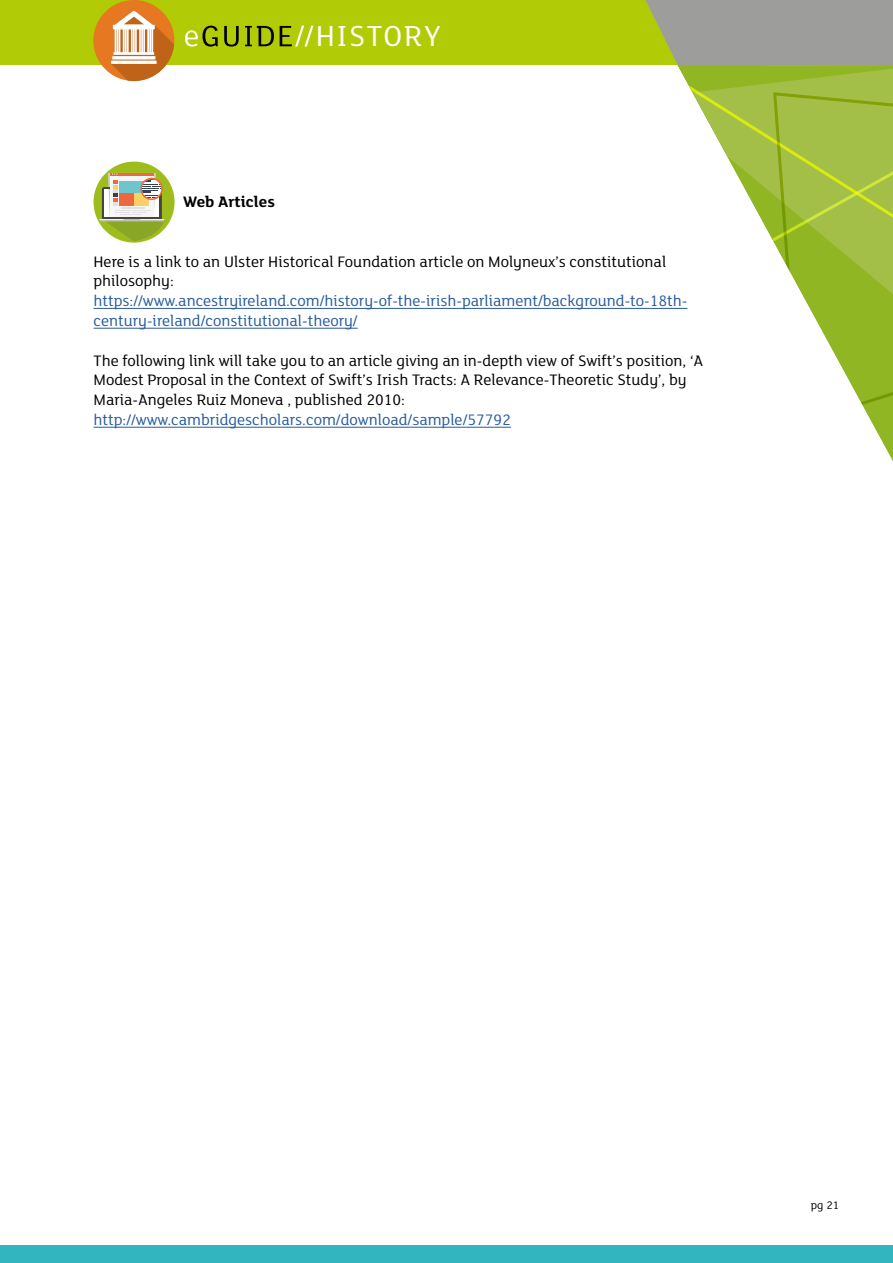
<style>
.page{position:relative;width:893px;height:1263px;background:#fff}
.page>*{position:absolute;margin:0;border:0;box-sizing:border-box;transform-origin:0 0}
.t1{font:31.5px "FS Lola";letter-spacing:.05em;color:#fff}
.t2{font:16.5px/19.8px "FS Lola";color:#000}
.t3{font:16.5px/19.8px "FS Lola";color:#275b9b}
.t4{font:700 16.5px "FS Lola";color:#000}
.t5{font:12px "FS Lola";color:#000}
</style>
<div class="page">
<div style="left:0;top:1246px;width:893px;height:17px;background:#33b5bf"></div>
<div style="left:0;top:0;width:893px;height:65px;background:#b2cb07"></div>
<svg style="left:645px;top:0;width:248px;height:65px;background:#9ea091"></svg>
<svg style="left:678px;top:65px;width:215px;height:391px"></svg>
<svg style="left:771px;top:91px;width:122px;height:336px"></svg>
<svg style="left:185px;top:26px;width:33px;height:21px"></svg>
<svg style="left:224px;top:26px;width:15px;height:21px"></svg>
<svg style="left:245px;top:26px;width:29px;height:20px"></svg>
<svg style="left:280px;top:26px;width:33px;height:21px"></svg>
<div style="left:93px;top:0;width:81px;height:81px;background:#e67822;border-radius:50%"></div>
<svg style="left:111px;top:11px;width:63px;height:71px"></svg>
<svg style="left:112px;top:56px;width:43px;height:4px"></svg>
<hr style="left:111px;top:61px;width:46px;height:3px;background:#fff">
<hr style="left:94px;top:308px;width:593px;height:1px;background:#275b9b">
<hr style="left:94px;top:328px;width:264px;height:1px;background:#275b9b">
<hr style="left:94px;top:427px;width:417px;height:1px;background:#275b9b">
<div style="left:94px;top:162px;width:81px;height:81px;background:#9ebd1d;border-radius:50%"></div>
<svg style="left:99px;top:173px;width:66px;height:68px"></svg>
<h1 class="t1" style="left:316px;top:15px;width:126px">HISTORY</h1>
<p class="t4" style="left:183px;top:190px;width:93px">Web Articles</p>
<p class="t2" style="left:94px;top:251px;width:574px">Here is a link to an Ulster Historical Foundation article on Molyneux’s constitutional philosophy:</p>
<p class="t3" style="left:94px;top:290px;width:595px">https://www.ancestryireland.com/history-of-the-irish-parliament/background-to-18th&shy;century-ireland/constitutional-theory/</p>
<p class="t2" style="left:94px;top:350px;width:611px">The following link will take you to an article giving an in-depth view of Swift’s position, ‘A<br>Modest Proposal in the Context of Swift’s Irish Tracts: A Relevance-Theoretic Study’, by<br>Maria-Angeles Ruiz Moneva , published 2010:</p>
<p class="t3" style="left:94px;top:409px;width:419px">http://www.cambridgescholars.com/download/sample/57792</p>
<p class="t5" style="left:811px;top:1197px;width:29px">pg 21</p>
</div>
